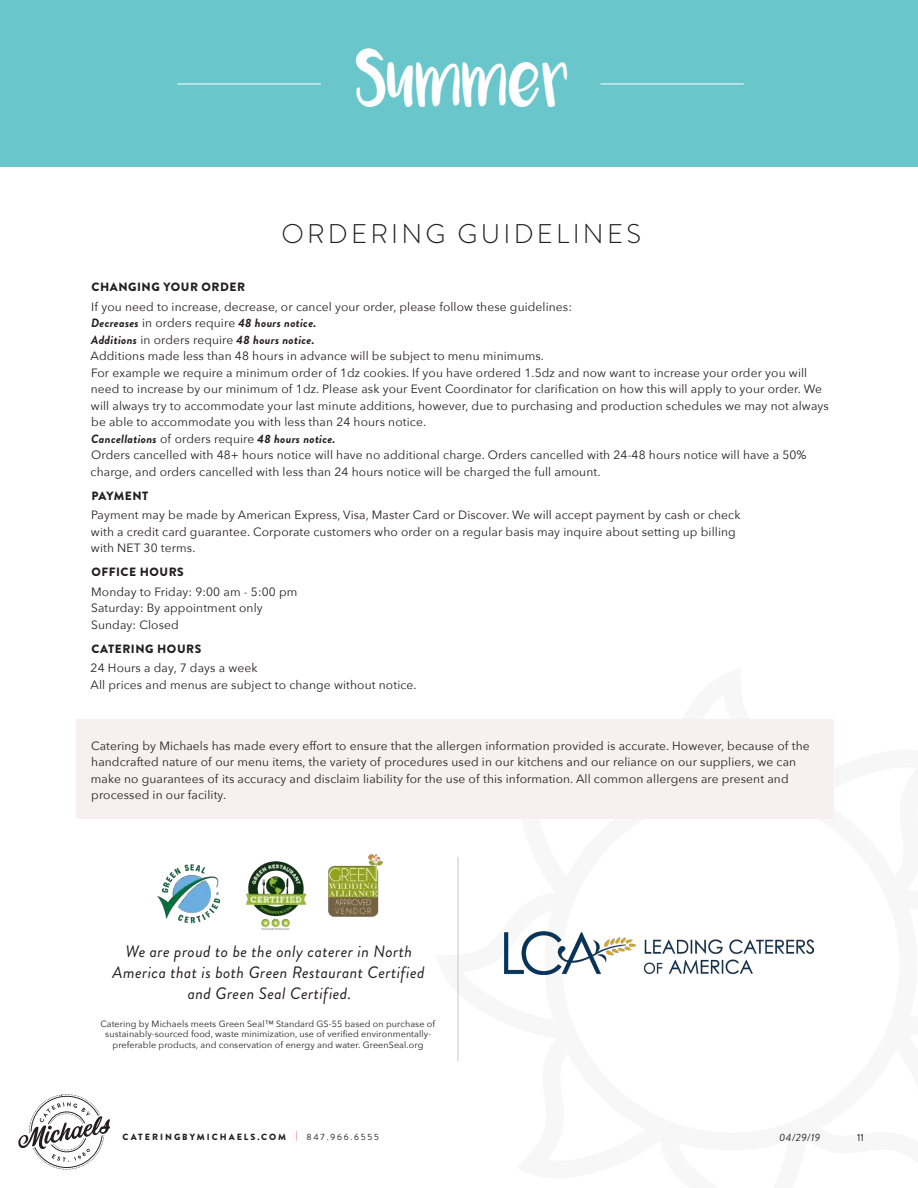
<style>
.page{position:relative;width:918px;height:1188px;background:#fff}
.page>*{position:absolute;margin:0;border:0;box-sizing:border-box;transform-origin:0 0}
.t1{font:43.5px "Luna";color:#fff}
.t2{font:300 27px "Brandon Grotesque";letter-spacing:.12em;color:#231f20}
.t3{font:italic 16.5px/21px "Brandon Grotesque";letter-spacing:.025em;color:#231f20;text-align:center}
.t4{font:12px/16.5px "Avenir Next";letter-spacing:.01em;color:#231f20}
.t5{font:italic 700 12px/16.5px "Brandon Grotesque";letter-spacing:.025em;color:#231f20}
.t6{font:900 12px "Brandon Grotesque";letter-spacing:.045em;color:#231f20}
.t7{font:italic 10.5px "Brandon Grotesque";color:#231f20}
.t8{font:10.5px "Brandon Grotesque";color:#231f20}
.t9{font:9px/10.5px "Avenir Next";letter-spacing:.01em;color:#231f20;text-align:center}
.t10{font:900 9px "Brandon Grotesque";letter-spacing:.22em;color:#231f20}
.s1{font-family:"Avenir Next";font-weight:400;font-style:normal}
.s2{color:#ec6750}
.s3{font-weight:400}
</style>
<div class="page">
<div style="left:0;top:0;width:918px;height:166px;background:#69c7cc"></div>
<hr style="left:178px;top:84px;width:143px;height:1px;background:#fff">
<hr style="left:600px;top:84px;width:144px;height:1px;background:#fff">
<svg style="left:18px;top:1094px;width:92px;height:76px"></svg>
<div style="left:76px;top:719px;width:758px;height:100px;background:#f6f0ef"></div>
<img style="left:157px;top:864px;width:64px;height:60px">
<img style="left:247px;top:861px;width:58px;height:69px">
<img style="left:328px;top:854px;width:55px;height:63px">
<hr style="left:458px;top:857px;width:1px;height:204px;background:#c7c8ca">
<img style="left:504px;top:931px;width:310px;height:43px">
<h1 class="t1" style="left:356px;top:67px;width:216px">SUMMER</h1>
<h2 class="t2" style="left:281px;top:215px;width:361px">ORDERING GUIDELINES</h2>
<p class="t6" style="left:91px;top:279px;width:155px">CHANGING YOUR ORDER</p>
<p class="t4" style="left:91px;top:298px;width:482px">If you need to increase, decrease, or cancel your order, please follow these guidelines:</p>
<p class="t5" style="left:91px;top:315px;width:227px">Decreases <span class="s1">in orders require</span> 48 hours notice.<br>Additions <span class="s1">in orders require</span> 48 hours notice.</p>
<p class="t4" style="left:91px;top:348px;width:740px">Additions made less than 48 hours in advance will be subject to menu minimums.<br>For example we require a minimum order of 1dz cookies. If you have ordered 1.5dz and now want to increase your order you will need to increase by our minimum of 1dz. Please ask your Event Coordinator for clarification on how this will apply to your order. We will always try to accommodate your last minute additions, however, due to purchasing and production schedules we may not always be able to accommodate you with less than 24 hours notice.</p>
<p class="t5" style="left:91px;top:431px;width:246px">Cancellations <span class="s1">of orders require</span> 48 hours notice.</p>
<p class="t4" style="left:91px;top:447px;width:717px">Orders cancelled with 48+ hours notice will have no additional charge. Orders cancelled with 24-48 hours notice will have a 50% charge, and orders cancelled with less than 24 hours notice will be charged the full amount.</p>
<p class="t6" style="left:91px;top:487px;width:58px">PAYMENT</p>
<p class="t4" style="left:91px;top:507px;width:651px">Payment may be made by American Express, Visa, Master Card or Discover. We will accept payment by cash or check with a credit card guarantee. Corporate customers who order on a regular basis may inquire about setting up billing with NET 30 terms.</p>
<p class="t6" style="left:91px;top:564px;width:94px">OFFICE HOURS</p>
<p class="t4" style="left:91px;top:583px;width:208px">Monday to Friday: 9:00 am - 5:00 pm<br>Saturday: By appointment only<br>Sunday: Closed</p>
<p class="t6" style="left:91px;top:640px;width:111px">CATERING HOURS</p>
<p class="t4" style="left:91px;top:660px;width:328px">24 Hours a day, 7 days a week<br>All prices and menus are subject to change without notice.</p>
<p class="t4" style="left:91px;top:737px;width:721px">Catering by Michaels has made every effort to ensure that the allergen information provided is accurate. However, because of the handcrafted nature of our menu items, the variety of procedures used in our kitchens and our reliance on our suppliers, we can make no guarantees of its accuracy and disclaim liability for the use of this information. All common allergens are present and processed in our facility.</p>
<h3 class="t3" style="left:113px;top:941px;width:313px">We are proud to be the only caterer in North<br>America that is both Green Restaurant Certified and Green Seal Certified.</h3>
<p class="t9" style="left:100px;top:1018px;width:336px">Catering by Michaels meets Green Seal™ Standard GS-55 based on purchase of sustainably-sourced food, waste minimization, use of verified environmentally&shy;preferable products, and conservation of energy and water. GreenSeal.org</p>
<p class="t10" style="left:123px;top:1130px;width:258px">CATERINGBYMICHAELS.COM <span class="s2">|</span> <span class="s3">847.966.6555</span></p>
<p class="t7" style="left:779px;top:1130px;width:43px">04/29/19</p>
<p class="t8" style="left:857px;top:1130px;width:8px">11</p>
</div>
